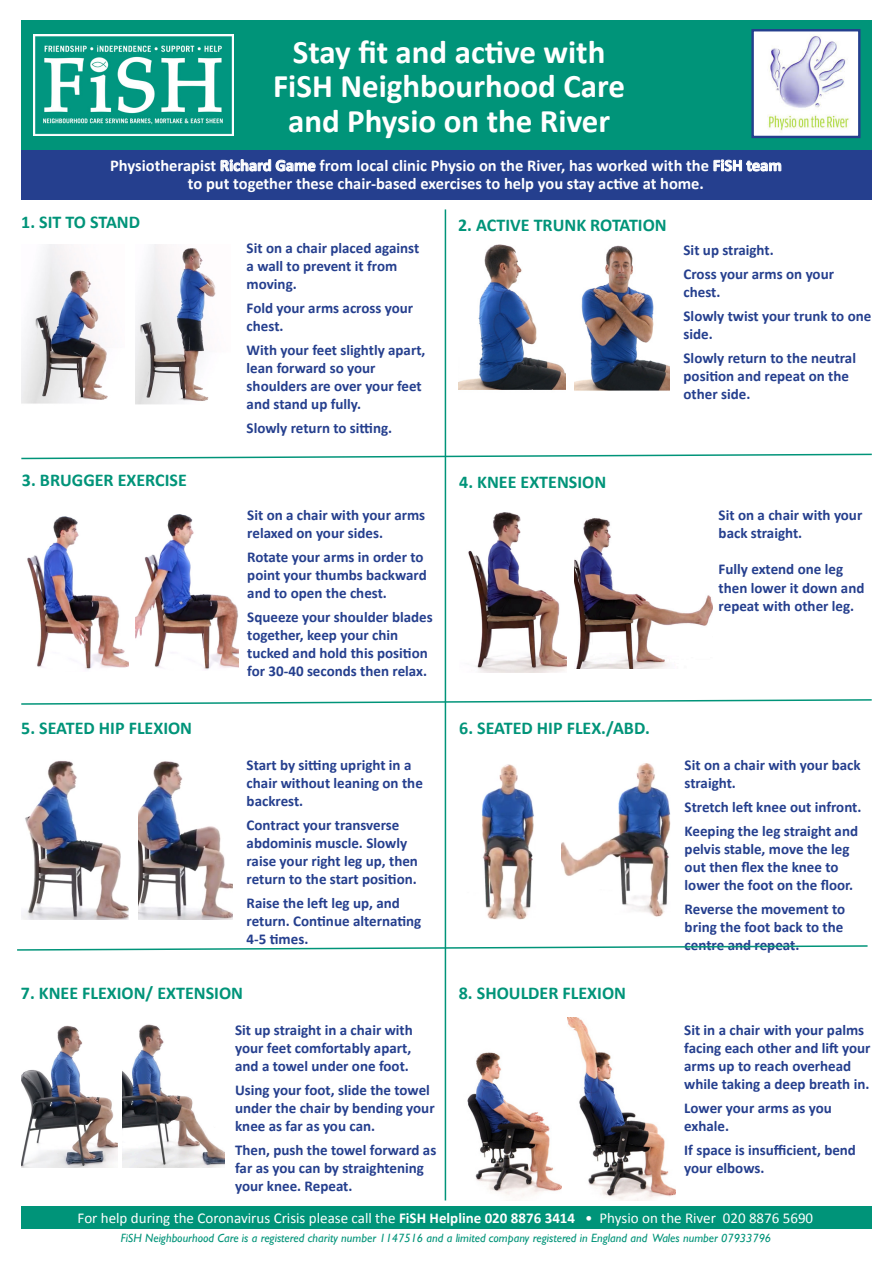
<style>
.page{position:relative;width:893px;height:1263px;background:#fff}
.page>*{position:absolute;margin:0;border:0;box-sizing:border-box;transform-origin:0 0}
.t1{font:700 33px/34.5px "Calibri";color:#fff;text-align:center}
.t2{font:700 18px "Calibri";color:#009479}
.t3{font:700 16.5px "Calibri";color:#fff}
.t4{font:700 15px/18px "Calibri";color:#253f8e}
.t5{font:15px "Calibri";color:#fff}
.t6{font:italic 12px "Gill Sans";color:#009479}
.s1{font-weight:700}
</style>
<div class="page">
<div style="left:21px;top:20px;width:851px;height:130px;background:#009479"></div>
<img style="left:34px;top:35px;width:200px;height:101px">
<img style="left:754px;top:32px;width:103px;height:103px">
<div style="left:751px;top:29px;width:109px;height:109px;border:2px solid #253f8e"></div>
<img style="left:21px;top:245px;width:87px;height:159px">
<img style="left:136px;top:245px;width:80px;height:160px">
<div style="left:21px;top:150px;width:851px;height:50px;background:#253f8e"></div>
<img style="left:458px;top:244px;width:107px;height:146px">
<img style="left:575px;top:245px;width:95px;height:146px">
<hr style="left:445px;top:209px;width:1px;height:991px;background:#009479">
<img style="left:27px;top:516px;width:102px;height:154px">
<img style="left:136px;top:514px;width:102px;height:156px">
<img style="left:468px;top:513px;width:98px;height:160px">
<img style="left:575px;top:518px;width:137px;height:151px">
<img style="left:21px;top:761px;width:107px;height:158px">
<img style="left:138px;top:761px;width:95px;height:158px">
<img style="left:481px;top:764px;width:53px;height:155px">
<img style="left:561px;top:763px;width:110px;height:154px">
<svg style="left:21px;top:698px;width:851px;height:7px"></svg>
<svg style="left:21px;top:453px;width:851px;height:7px"></svg>
<svg style="left:17px;top:944px;width:851px;height:7px"></svg>
<img style="left:22px;top:1025px;width:96px;height:142px">
<img style="left:123px;top:1024px;width:102px;height:143px">
<img style="left:467px;top:1052px;width:94px;height:145px">
<img style="left:567px;top:1018px;width:109px;height:182px">
<div style="left:21px;top:1206px;width:851px;height:23px;background:#009479"></div>
<p class="t1" style="left:293px;top:34px;width:314px">Stay fit and active with</p>
<p class="t1" style="left:273px;top:69px;width:353px">FiSH Neighbourhood Care and Physio on the River</p>
<p class="t3" style="left:110px;top:155px;width:673px">Physiotherapist Richard Game from local clinic Physio on the River, has worked with the FiSH team</p>
<p class="t3" style="left:188px;top:173px;width:518px">to put together these chair-based exercises to help you stay active at home.</p>
<p class="t2" style="left:21px;top:211px;width:120px">1. SIT TO STAND</p>
<p class="t4" style="left:684px;top:241px;width:92px">Sit up straight.</p>
<p class="t4" style="left:684px;top:265px;width:152px">Cross your arms on your chest.</p>
<p class="t4" style="left:684px;top:307px;width:189px">Slowly twist your trunk to one side.</p>
<p class="t4" style="left:684px;top:349px;width:174px">Slowly return to the neutral position and repeat on the other side.</p>
<p class="t2" style="left:458px;top:213px;width:210px">2. ACTIVE TRUNK ROTATION</p>
<p class="t4" style="left:247px;top:239px;width:174px">Sit on a chair placed against a wall to prevent it from moving.</p>
<p class="t4" style="left:247px;top:299px;width:168px">Fold your arms across your chest.</p>
<p class="t4" style="left:247px;top:341px;width:180px">With your feet slightly apart, lean forward so your</p>
<p class="t4" style="left:247px;top:377px;width:177px">shoulders are over your feet and stand up fully.</p>
<p class="t4" style="left:247px;top:419px;width:147px">Slowly return to sitting.</p>
<p class="t2" style="left:22px;top:469px;width:167px">3. BRUGGER EXERCISE</p>
<p class="t2" style="left:21px;top:717px;width:172px">5. SEATED HIP FLEXION</p>
<p class="t4" style="left:247px;top:506px;width:180px">Sit on a chair with your arms relaxed on your sides.</p>
<p class="t4" style="left:247px;top:548px;width:181px">Rotate your arms in order to point your thumbs backward and to open the chest.</p>
<p class="t4" style="left:247px;top:608px;width:187px">Squeeze your shoulder blades together, keep your chin tucked and hold this position for 30-40 seconds then relax.</p>
<p class="t4" style="left:247px;top:756px;width:178px">Start by sitting upright in a chair without leaning on the backrest.</p>
<p class="t4" style="left:247px;top:816px;width:173px">Contract your transverse abdominis muscle. Slowly raise your right leg up, then return to the start position.</p>
<p class="t4" style="left:247px;top:894px;width:155px">Raise the left leg up, and</p>
<p class="t4" style="left:247px;top:912px;width:176px">return. Continue alternating<br>4-5 times.</p>
<p class="t2" style="left:21px;top:981px;width:224px">7. KNEE FLEXION/ EXTENSION</p>
<p class="t4" style="left:235px;top:1021px;width:179px;text-align:justify">Sit up straight in a chair with your feet comfortably apart, and a towel under one foot.</p>
<p class="t4" style="left:235px;top:1081px;width:201px">Using your foot, slide the towel under the chair by bending your knee as far as you can.</p>
<p class="t4" style="left:235px;top:1141px;width:203px">Then, push the towel forward as far as you can by straightening your knee. Repeat.</p>
<p class="t2" style="left:459px;top:470px;width:148px">4. KNEE EXTENSION</p>
<p class="t2" style="left:459px;top:717px;width:192px">6. SEATED HIP FLEX./ABD.</p>
<p class="t2" style="left:459px;top:981px;width:169px">8. SHOULDER FLEXION</p>
<p class="t4" style="left:719px;top:506px;width:145px">Sit on a chair with your back straight.</p>
<p class="t4" style="left:719px;top:560px;width:147px">Fully extend one leg then lower it down and repeat with other leg.</p>
<p class="t4" style="left:685px;top:756px;width:178px">Sit on a chair with your back straight.</p>
<p class="t4" style="left:685px;top:798px;width:178px">Stretch left knee out infront.</p>
<p class="t4" style="left:685px;top:822px;width:175px">Keeping the leg straight and pelvis stable, move the leg out then flex the knee to lower the foot on the floor.</p>
<p class="t4" style="left:685px;top:900px;width:162px">Reverse the movement to bring the foot back to the centre and repeat.</p>
<p class="t4" style="left:684px;top:1021px;width:188px">Sit in a chair with your palms facing each other and lift your arms up to reach overhead while taking a deep breath in.</p>
<p class="t4" style="left:684px;top:1099px;width:149px">Lower your arms as you exhale.</p>
<p class="t4" style="left:684px;top:1141px;width:173px">If space is insufficient, bend your elbows.</p>
<p class="t5" style="left:78px;top:1209px;width:737px">For help during the Coronavirus Crisis please call the <span class="s1">FiSH Helpline 020 8876 3414</span> • Physio on the River 020 8876 5690</p>
<p class="t6" style="left:121px;top:1230px;width:652px">FiSH Neighbourhood Care is a registered charity number 1147516 and a limited company registered in England and Wales number 07933796</p>
</div>
